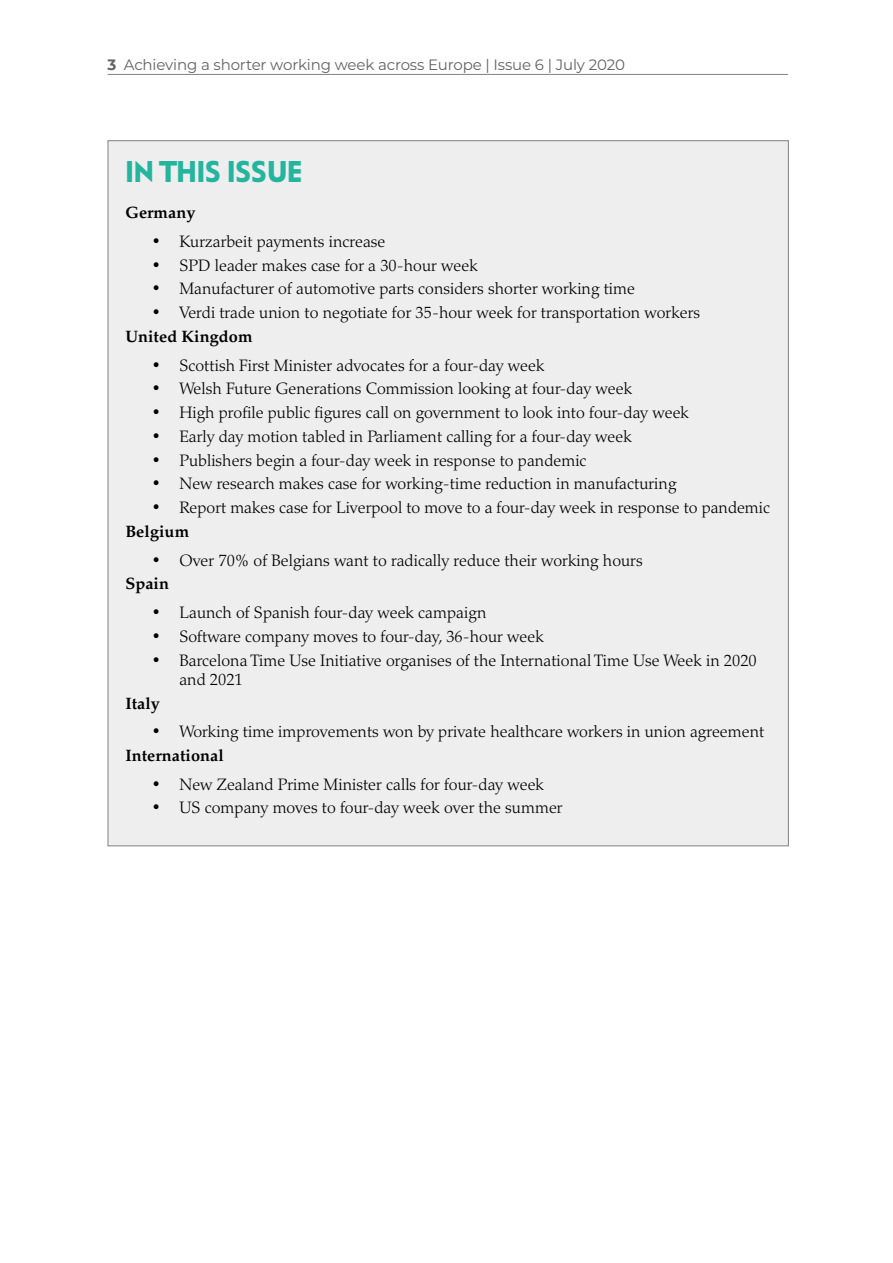
<style>
.page{position:relative;width:893px;height:1263px;background:#fff}
.page>*{position:absolute;margin:0;border:0;box-sizing:border-box;transform-origin:0 0}
.Heading_2{font:30px "Steagal Bo";color:#25b49e}
.t1{font:300 16.5px/19.5px "Palatino LT Std";letter-spacing:.005em;color:#000}
.CONTENTS_2{font:700 16.5px "Palatino LT Std";letter-spacing:.005em;color:#000}
.t2{font:15px "Montserrat";letter-spacing:-.01em;color:#636366}
.s1{font-weight:700}
</style>
<div class="page">
<hr style="left:108px;top:74px;width:680px;height:1px;background:#808285">
<div style="left:108px;top:141px;width:680px;height:705px;background:#eeeeef"></div>
<p class="t2" style="left:108px;top:54px;width:519px"><span class="s1">3</span> Achieving a shorter working week across Europe | Issue 6 | July 2020</p>
<p class="Heading_2" style="left:125px;top:154px;width:179px">IN THIS ISSUE</p>
<p class="CONTENTS_2" style="left:125px;top:203px;width:72px">Germany</p>
<p class="t1" style="left:152px;top:232px;width:235px">• Kurzarbeit payments increase</p>
<p class="t1" style="left:152px;top:255px;width:327px">• SPD leader makes case for a 30-hour week</p>
<p class="t1" style="left:152px;top:279px;width:484px">• Manufacturer of automotive parts considers shorter working time</p>
<p class="t1" style="left:152px;top:303px;width:549px">• Verdi trade union to negotiate for 35-hour week for transportation workers</p>
<p class="CONTENTS_2" style="left:125px;top:327px;width:129px">United Kingdom</p>
<p class="t1" style="left:152px;top:355px;width:394px">• Scottish First Minister advocates for a four-day week</p>
<p class="t1" style="left:152px;top:379px;width:481px">• Welsh Future Generations Commission looking at four-day week</p>
<p class="t1" style="left:152px;top:403px;width:538px">• High profile public figures call on government to look into four-day week</p>
<p class="t1" style="left:152px;top:427px;width:481px">• Early day motion tabled in Parliament calling for a four-day week</p>
<p class="t1" style="left:152px;top:451px;width:436px">• Publishers begin a four-day week in response to pandemic</p>
<p class="t1" style="left:152px;top:474px;width:526px">• New research makes case for working-time reduction in manufacturing</p>
<p class="t1" style="left:152px;top:498px;width:619px">• Report makes case for Liverpool to move to a four-day week in response to pandemic</p>
<p class="CONTENTS_2" style="left:125px;top:522px;width:65px">Belgium</p>
<p class="t1" style="left:152px;top:550px;width:492px">• Over 70% of Belgians want to radically reduce their working hours</p>
<p class="CONTENTS_2" style="left:125px;top:574px;width:45px">Spain</p>
<p class="t1" style="left:152px;top:603px;width:335px">• Launch of Spanish four-day week campaign</p>
<p class="t1" style="left:152px;top:627px;width:393px">• Software company moves to four-day, 36-hour week</p>
<p class="t1" style="left:179px;top:650px;width:579px;text-indent:-27px">• Barcelona Time Use Initiative organises of the International Time Use Week in 2020 and 2021</p>
<p class="CONTENTS_2" style="left:125px;top:693px;width:36px">Italy</p>
<p class="t1" style="left:152px;top:722px;width:613px">• Working time improvements won by private healthcare workers in union agreement</p>
<p class="CONTENTS_2" style="left:125px;top:746px;width:100px">International</p>
<p class="t1" style="left:152px;top:774px;width:393px">• New Zealand Prime Minister calls for four-day week</p>
<p class="t1" style="left:152px;top:798px;width:412px">• US company moves to four-day week over the summer</p>
</div>
